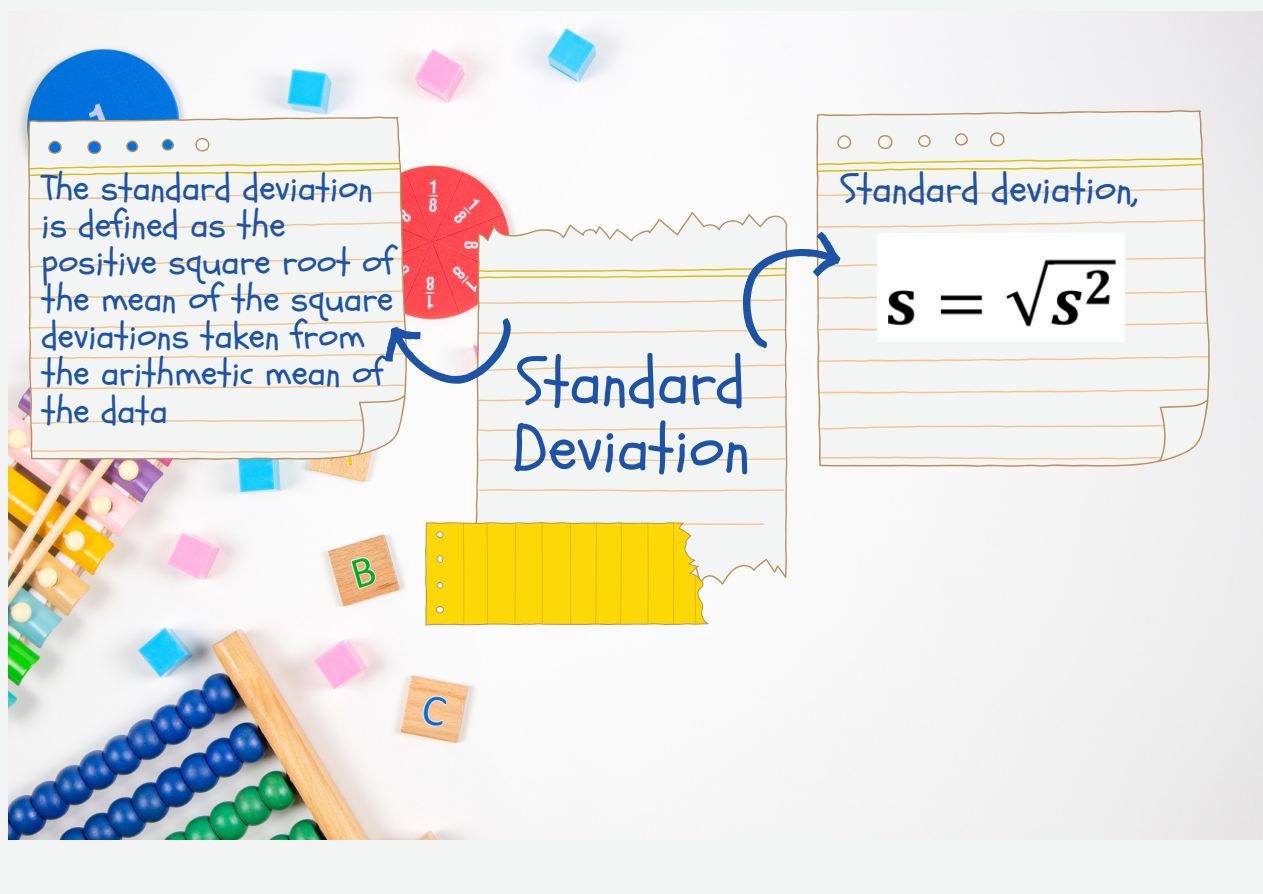
<style>
.page{position:relative;width:1263px;height:894px;background:#fff}
.page>*{position:absolute;margin:0;border:0;box-sizing:border-box;transform-origin:0 0}
.t1{font:65.4px/66.3px "Schoolbell";color:#1d53a6}
.t2{font:39.75px "Schoolbell";color:#1d53a6}
.t3{font:36.75px/37px "Schoolbell";color:#1d53a6}
</style>
<div class="page">
<div style="left:0;top:0;width:1263px;height:893px;background:#f3f4f4"></div>
<img style="left:9px;top:11px;width:1254px;height:828px">
<svg style="left:475px;top:212px;width:312px;height:376px"></svg>
<svg style="left:425px;top:522px;width:284px;height:103px;background:#f9d617"></svg>
<svg style="left:28px;top:116px;width:379px;height:344px"></svg>
<svg style="left:816px;top:110px;width:394px;height:357px"></svg>
<img style="left:877px;top:234px;width:247px;height:108px">
<svg style="left:374px;top:214px;width:473px;height:197px"></svg>
<p class="t3" style="left:41px;top:170px;width:354px">The standard deviation is defined as the positive square root of the mean of the square deviations taken from the arithmetic mean of the data</p>
<p class="t1" style="left:512px;top:350px;width:240px">Standard<br>Deviation</p>
<p class="t2" style="left:841px;top:162px;width:299px">Standard deviation,</p>
</div>
